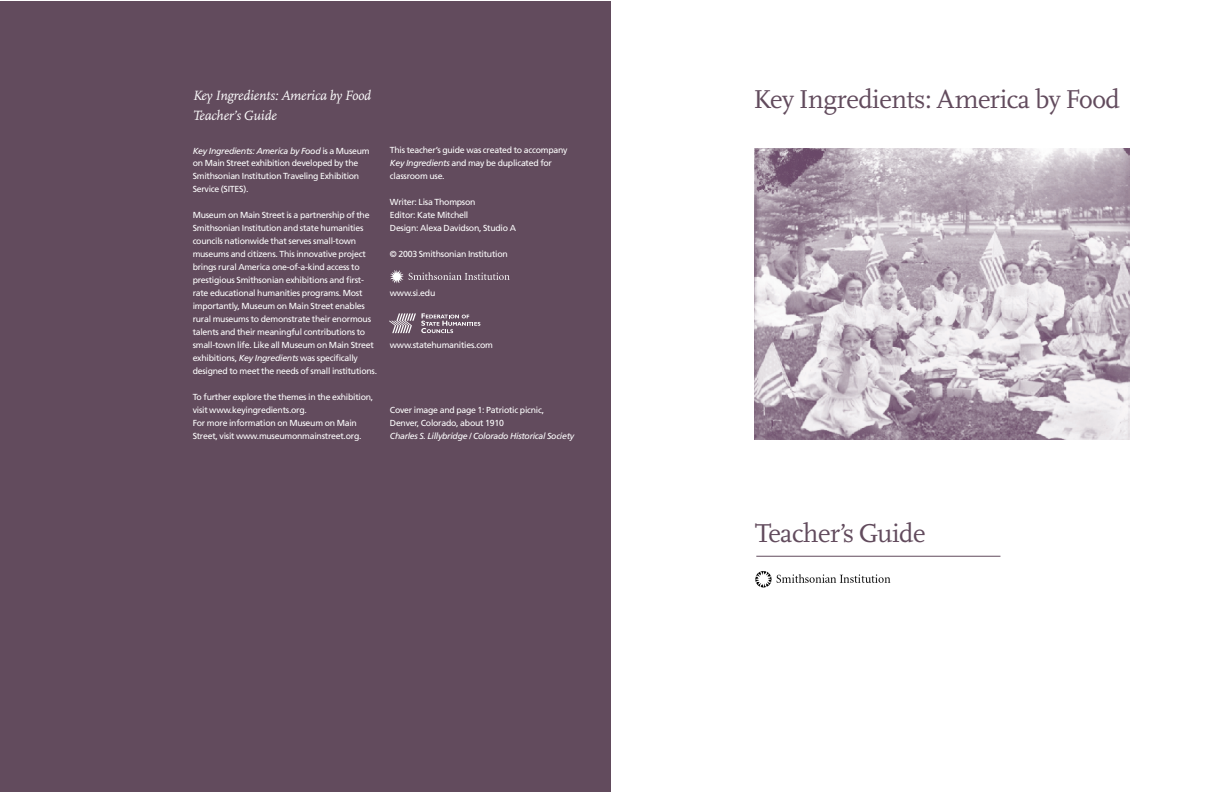
<style>
.page{position:relative;width:1224px;height:792px;background:#fff}
.page>*{position:absolute;margin:0;border:0;box-sizing:border-box;transform-origin:0 0}
.t1{font:27px "Scala";letter-spacing:-.02em;color:#624b5d}
.t2{font:italic 14px/20px "Scala";letter-spacing:-.01em;color:#fff}
.t3{font:8.8px/13px "Frutiger";letter-spacing:-.03em;color:#fff}
.t4{font:italic 8.8px "Frutiger";letter-spacing:-.03em;color:#fff}
.s1{font-style:italic}
</style>
<div class="page">
<img style="left:755px;top:149px;width:375px;height:291px">
<hr style="left:756px;top:556px;width:244px;height:1px;background:#624b5d">
<img style="left:755px;top:571px;width:136px;height:17px">
<div style="left:0;top:1px;width:611px;height:791px;background:#624b5d"></div>
<svg style="left:390px;top:313px;width:90px;height:20px"></svg>
<svg style="left:390px;top:270px;width:120px;height:14px"></svg>
<h2 class="t2" style="left:193px;top:88px;width:180px">Key Ingredients: America by Food<br>Teacher’s Guide</h2>
<p class="t3" style="left:193px;top:145px;width:179px"><span class="s1">Key Ingredients: America by Food</span> is a Museum on Main Street exhibition developed by the Smithsonian Institution Traveling Exhibition Service (SITES).</p>
<p class="t3" style="left:193px;top:210px;width:186px">Museum on Main Street is a partnership of the Smithsonian Institution and state humanities councils nationwide that serves small-town museums and citizens. This innovative project brings rural America one-of-a-kind access to prestigious Smithsonian exhibitions and first&shy;rate educational humanities programs. Most importantly, Museum on Main Street enables rural museums to demonstrate their enormous talents and their meaningful contributions to small-town life. Like all Museum on Main Street exhibitions, <span class="s1">Key Ingredients</span> was specifically designed to meet the needs of small institutions.</p>
<p class="t3" style="left:193px;top:392px;width:182px">To further explore the themes in the exhibition, visit www.keyingredients.org.<br>For more information on Museum on Main Street, visit www.museumonmainstreet.org.</p>
<p class="t3" style="left:390px;top:145px;width:179px">This teacher’s guide was created to accompany<br><span class="s1">Key Ingredients</span> and may be duplicated for classroom use.</p>
<p class="t3" style="left:390px;top:197px;width:128px">Writer: Lisa Thompson<br>Editor: Kate Mitchell<br>Design: Alexa Davidson, Studio A</p>
<p class="t3" style="left:390px;top:249px;width:119px">© 2003 Smithsonian Institution</p>
<p class="t3" style="left:390px;top:288px;width:47px">www.si.edu</p>
<p class="t3" style="left:390px;top:340px;width:105px">www.statehumanities.com</p>
<p class="t3" style="left:390px;top:405px;width:156px">Cover image and page 1: Patriotic picnic,<br>Denver, Colorado, about 1910</p>
<p class="t4" style="left:390px;top:433px;width:186px">Charles S. Lillybridge / Colorado Historical Society</p>
<h1 class="t1" style="left:754px;top:88px;width:368px">Key Ingredients: America by Food</h1>
<h1 class="t1" style="left:755px;top:523px;width:172px">Teacher’s Guide</h1>
</div>
